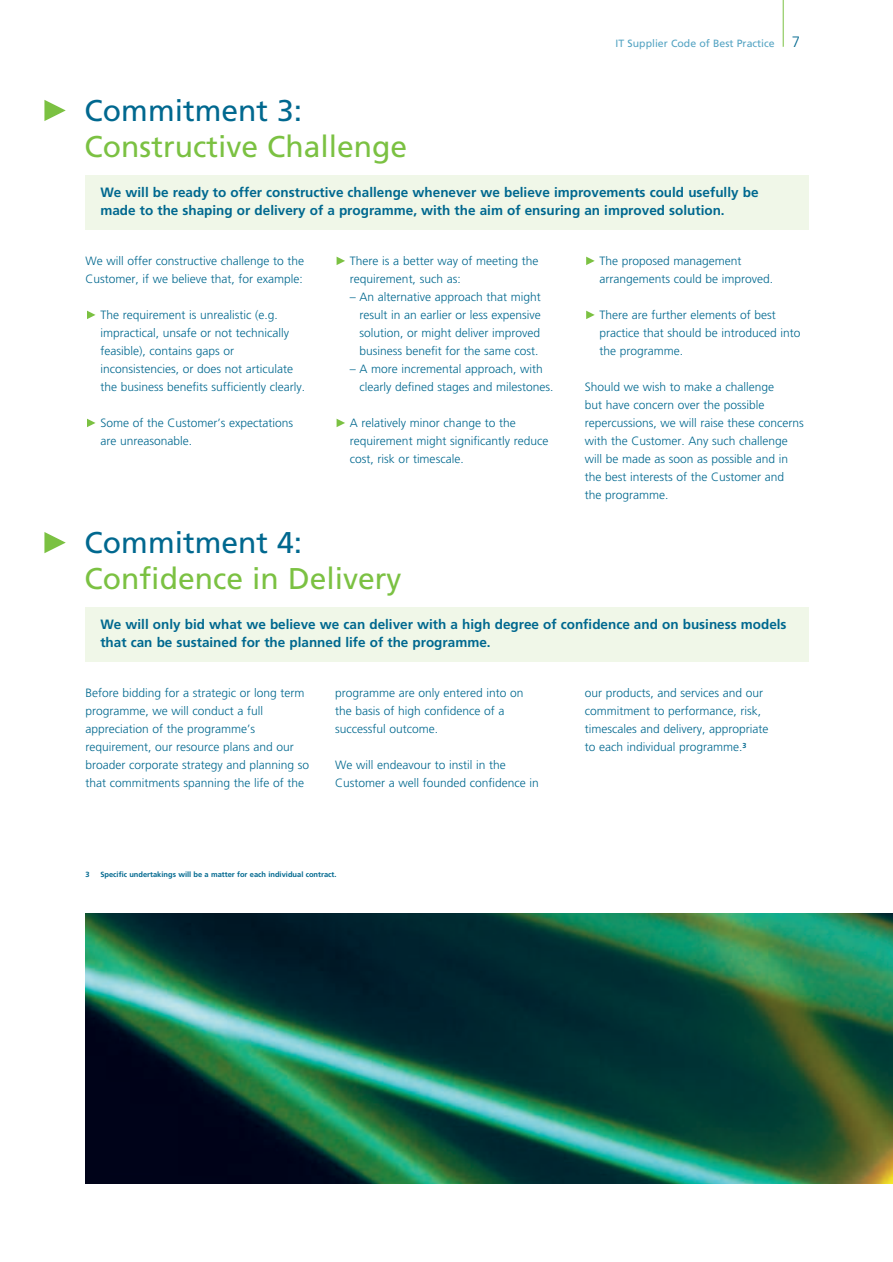
<style>
.page{position:relative;width:893px;height:1262px;background:#fff}
.page>*{position:absolute;margin:0;border:0;box-sizing:border-box;transform-origin:0 0}
.t1{font:30px "Frutiger";color:#7bc142}
.t2{font:30px "Frutiger";color:#00688f}
.t3{font:700 13.5px/18px "Frutiger";color:#00688f}
.t4{font:300 12px/18px "Frutiger";color:#00688f}
.t5{font:10.5px "Frutiger";color:#55a4c3}
.t6{font:700 7.5px "Frutiger";color:#00688f}
.s1{font-weight:300;font-size:15px;color:#00688f}
</style>
<div class="page">
<hr style="left:782px;top:0;width:1px;height:47px;background:#7bc142">
<svg style="left:44px;top:532px;width:22px;height:21px"></svg>
<svg style="left:44px;top:100px;width:22px;height:21px"></svg>
<svg style="left:586px;top:311px;width:8px;height:8px"></svg>
<svg style="left:586px;top:257px;width:8px;height:8px"></svg>
<svg style="left:336px;top:419px;width:9px;height:8px"></svg>
<svg style="left:336px;top:257px;width:9px;height:8px"></svg>
<svg style="left:87px;top:419px;width:8px;height:8px"></svg>
<svg style="left:87px;top:311px;width:8px;height:8px"></svg>
<div style="left:85px;top:607px;width:723px;height:54px;background:#f0f7e8"></div>
<div style="left:85px;top:175px;width:723px;height:54px;background:#f0f7e8"></div>
<img style="left:85px;top:913px;width:807px;height:270px">
<h1 class="t2" style="left:85px;top:99px;width:219px">Commitment 3:</h1>
<h1 class="t1" style="left:85px;top:135px;width:324px">Constructive Challenge</h1>
<p class="t5" style="left:615px;top:39px;width:186px">IT Supplier Code of Best Practice <span class="s1">7</span></p>
<p class="t3" style="left:100px;top:184px;width:659px">We will be ready to offer constructive challenge whenever we believe improvements could usefully be made to the shaping or delivery of a programme, with the aim of ensuring an improved solution.</p>
<p class="t4" style="left:85px;top:253px;width:220px">We will offer constructive challenge to the<br>Customer, if we believe that, for example:</p>
<p class="t4" style="left:100px;top:307px;width:206px">The requirement is unrealistic (e.g. impractical, unsafe or not technically feasible), contains gaps or inconsistencies, or does not articulate the business benefits sufficiently clearly.</p>
<p class="t4" style="left:100px;top:415px;width:194px">Some of the Customer’s expectations are unreasonable.</p>
<p class="t4" style="left:350px;top:253px;width:190px">There is a better way of meeting the requirement, such as:</p>
<p class="t4" style="left:359px;top:289px;width:183px;text-align:justify;text-indent:-9px">– An alternative approach that might result in an earlier or less expensive solution, or might deliver improved business benefit for the same cost.</p>
<p class="t4" style="left:359px;top:361px;width:195px;text-indent:-9px">– A more incremental approach, with clearly defined stages and milestones.</p>
<p class="t4" style="left:350px;top:415px;width:200px">A relatively minor change to the requirement might significantly reduce cost, risk or timescale.</p>
<h1 class="t2" style="left:85px;top:531px;width:219px">Commitment 4:</h1>
<h1 class="t1" style="left:85px;top:567px;width:318px">Confidence in Delivery</h1>
<p class="t4" style="left:599px;top:253px;width:175px">The proposed management arrangements could be improved.</p>
<p class="t4" style="left:599px;top:307px;width:202px">There are further elements of best practice that should be introduced into the programme.</p>
<p class="t4" style="left:584px;top:379px;width:220px">Should we wish to make a challenge<br>but have concern over the possible repercussions, we will raise these concerns with the Customer. Any such challenge will be made as soon as possible and in the best interests of the Customer and the programme.</p>
<p class="t3" style="left:100px;top:616px;width:687px">We will only bid what we believe we can deliver with a high degree of confidence and on business models that can be sustained for the planned life of the programme.</p>
<p class="t4" style="left:85px;top:685px;width:225px">Before bidding for a strategic or long term programme, we will conduct a full appreciation of the programme’s requirement, our resource plans and our broader corporate strategy and planning so that commitments spanning the life of the</p>
<p class="t4" style="left:335px;top:685px;width:190px">programme are only entered into on the basis of high confidence of a successful outcome.</p>
<p class="t4" style="left:335px;top:757px;width:205px">We will endeavour to instil in the<br>Customer a well founded confidence in</p>
<p class="t6" style="left:85px;top:871px;width:6px">3</p>
<p class="t6" style="left:100px;top:871px;width:238px">Specific undertakings will be a matter for each individual contract.</p>
<p class="t4" style="left:584px;top:685px;width:185px">our products, and services and our commitment to performance, risk, timescales and delivery, appropriate to each individual programme.<sup>3</sup></p>
</div>
